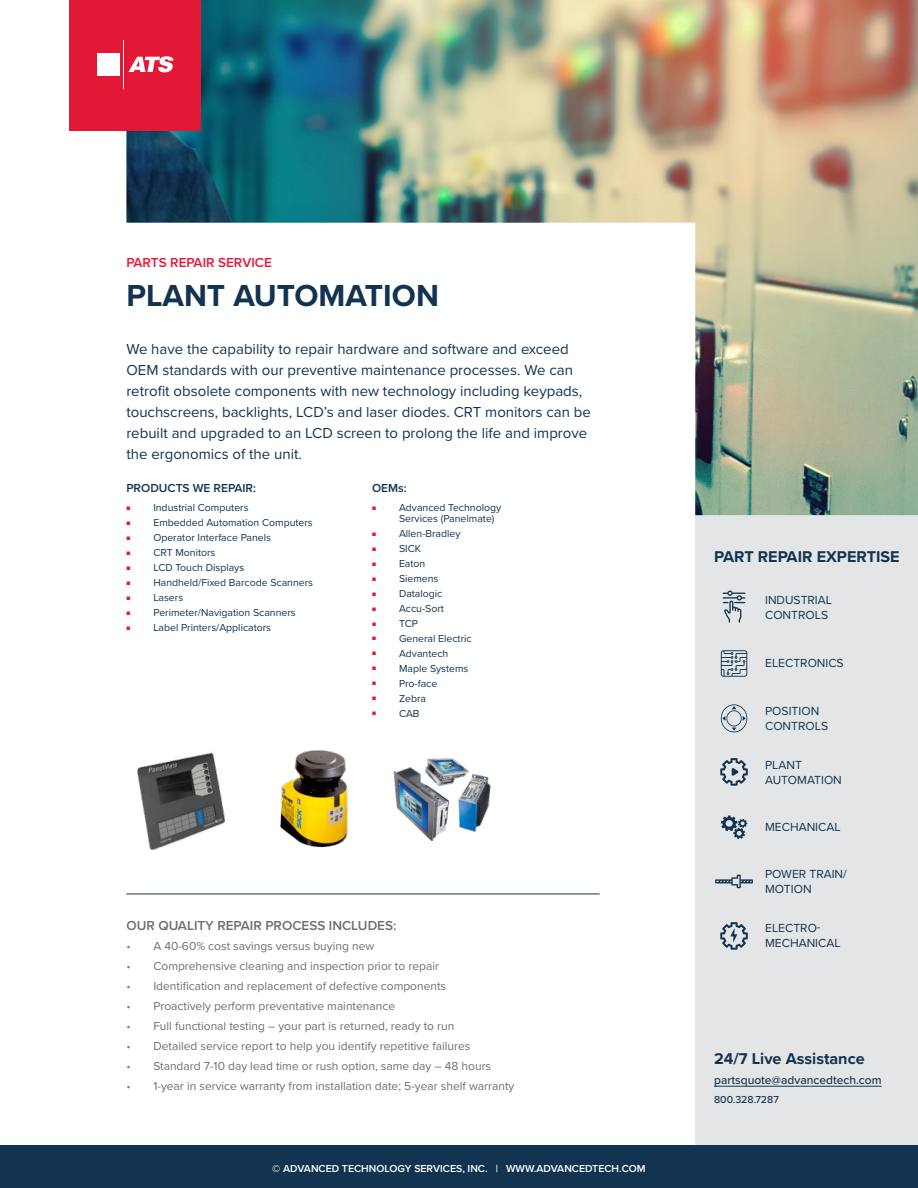
<style>
.page{position:relative;width:918px;height:1188px;background:#fff}
.page>*{position:absolute;margin:0;border:0;box-sizing:border-box;transform-origin:0 0}
.t1{font:700 31.5px "Proxima Nova";color:#133450}
.t2{font:700 16.2px "Proxima Nova";color:#133450}
.t3{font:15px/21px "Proxima Nova";color:#133450}
.t4{font:600 13.5px "Proxima Nova";color:#6d6e71}
.t5{font:600 13.5px "Proxima Nova";color:#e31837}
.t6{font:12.15px/14.5px "Proxima Nova";color:#133450}
.t7{font:12px "Proxima Nova";color:#6d6e71}
.t8{font:500 12px "Proxima Nova";color:#133450}
.t9{font:600 12px "Proxima Nova";color:#133450}
.t10{font:10.5px/10.6px "Proxima Nova";color:#133450}
.t11{font:600 10.5px "Proxima Nova";color:#fff}
.t12{font:500 10.5px "Proxima Nova";color:#133450}
.s1{font-family:"Proxima Nova Cond";font-size:6px;color:#e31837}
.s2{color:#808284}
</style>
<div class="page">
<div style="left:695px;top:495px;width:223px;height:693px;background:#e4e5e6"></div>
<img style="left:126px;top:0;width:792px;height:515px">
<div style="left:70px;top:0;width:131px;height:130px;background:#e31837"></div>
<svg style="left:128px;top:56px;width:46px;height:17px"></svg>
<div style="left:97px;top:53px;width:22px;height:22px;background:#fff"></div>
<hr style="left:124px;top:40px;width:1px;height:49px;background:#fff">
<svg style="left:721px;top:650px;width:26px;height:27px"></svg>
<svg style="left:723px;top:591px;width:22px;height:32px"></svg>
<svg style="left:721px;top:704px;width:26px;height:28px"></svg>
<svg style="left:721px;top:816px;width:26px;height:23px"></svg>
<svg style="left:715px;top:875px;width:38px;height:13px"></svg>
<svg style="left:720px;top:922px;width:28px;height:28px"></svg>
<svg style="left:720px;top:758px;width:28px;height:28px"></svg>
<div style="left:0;top:1145px;width:918px;height:43px;background:#133450"></div>
<hr style="left:126px;top:894px;width:474px;height:1px;background:#133450">
<img style="left:137px;top:752px;width:88px;height:98px">
<img style="left:280px;top:750px;width:68px;height:98px">
<img style="left:393px;top:758px;width:98px;height:82px">
<hr style="left:714px;top:1086px;width:168px;height:1px;background:#133450">
<p class="t5" style="left:126px;top:257px;width:147px">PARTS REPAIR SERVICE</p>
<h1 class="t1" style="left:126px;top:283px;width:314px">PLANT AUTOMATION</h1>
<p class="t3" style="left:126px;top:340px;width:466px">We have the capability to repair hardware and software and exceed OEM standards with our preventive maintenance processes. We can retrofit obsolete components with new technology including keypads, touchscreens, backlights, LCD’s and laser diodes. CRT monitors can be rebuilt and upgraded to an LCD screen to prolong the life and improve the ergonomics of the unit.</p>
<p class="t9" style="left:126px;top:483px;width:131px">PRODUCTS WE REPAIR:</p>
<p class="t10" style="left:126px;top:503px;width:124px"><span class="s1">■</span> Industrial Computers</p>
<p class="t10" style="left:126px;top:518px;width:188px"><span class="s1">■</span> Embedded Automation Computers</p>
<p class="t10" style="left:126px;top:533px;width:146px"><span class="s1">■</span> Operator Interface Panels</p>
<p class="t10" style="left:126px;top:548px;width:91px"><span class="s1">■</span> CRT Monitors</p>
<p class="t10" style="left:126px;top:563px;width:119px"><span class="s1">■</span> LCD Touch Displays</p>
<p class="t10" style="left:126px;top:578px;width:188px"><span class="s1">■</span> Handheld/Fixed Barcode Scanners</p>
<p class="t10" style="left:126px;top:593px;width:58px"><span class="s1">■</span> Lasers</p>
<p class="t10" style="left:126px;top:608px;width:171px"><span class="s1">■</span> Perimeter/Navigation Scanners</p>
<p class="t10" style="left:126px;top:623px;width:146px"><span class="s1">■</span> Label Printers/Applicators</p>
<p class="t9" style="left:372px;top:483px;width:36px">OEMs:</p>
<p class="t10" style="left:399px;top:503px;width:104px;text-indent:-27px"><span class="s1">■</span> Advanced Technology<br>Services (Panelmate)</p>
<p class="t10" style="left:372px;top:529px;width:90px"><span class="s1">■</span> Allen-Bradley</p>
<p class="t10" style="left:372px;top:544px;width:51px"><span class="s1">■</span> SICK</p>
<p class="t10" style="left:372px;top:559px;width:55px"><span class="s1">■</span> Eaton</p>
<p class="t10" style="left:372px;top:574px;width:68px"><span class="s1">■</span> Siemens</p>
<p class="t10" style="left:372px;top:589px;width:72px"><span class="s1">■</span> Datalogic</p>
<p class="t10" style="left:372px;top:604px;width:73px"><span class="s1">■</span> Accu-Sort</p>
<p class="t10" style="left:372px;top:618px;width:47px"><span class="s1">■</span> TCP</p>
<p class="t10" style="left:372px;top:633px;width:101px"><span class="s1">■</span> General Electric</p>
<p class="t10" style="left:372px;top:648px;width:78px"><span class="s1">■</span> Advantech</p>
<p class="t10" style="left:372px;top:663px;width:98px"><span class="s1">■</span> Maple Systems</p>
<p class="t10" style="left:372px;top:678px;width:67px"><span class="s1">■</span> Pro-face</p>
<p class="t10" style="left:372px;top:693px;width:56px"><span class="s1">■</span> Zebra</p>
<p class="t10" style="left:372px;top:708px;width:49px"><span class="s1">■</span> CAB</p>
<p class="t4" style="left:126px;top:919px;width:272px">OUR QUALITY REPAIR PROCESS INCLUDES:</p>
<p class="t7" style="left:126px;top:941px;width:249px"><span class="s2">•</span> A 40-60% cost savings versus buying new</p>
<p class="t7" style="left:126px;top:961px;width:314px"><span class="s2">•</span> Comprehensive cleaning and inspection prior to repair</p>
<p class="t7" style="left:126px;top:981px;width:321px"><span class="s2">•</span> Identification and replacement of defective components</p>
<p class="t7" style="left:126px;top:1001px;width:270px"><span class="s2">•</span> Proactively perform preventative maintenance</p>
<p class="t7" style="left:126px;top:1021px;width:330px"><span class="s2">•</span> Full functional testing – your part is returned, ready to run</p>
<p class="t7" style="left:126px;top:1041px;width:346px"><span class="s2">•</span> Detailed service report to help you identify repetitive failures</p>
<p class="t7" style="left:126px;top:1061px;width:366px"><span class="s2">•</span> Standard 7-10 day lead time or rush option, same day – 48 hours</p>
<p class="t7" style="left:126px;top:1081px;width:390px"><span class="s2">•</span> 1-year in service warranty from installation date; 5-year shelf warranty</p>
<p class="t11" style="left:272px;top:1164px;width:375px">© ADVANCED TECHNOLOGY SERVICES, INC. | WWW.ADVANCEDTECH.COM</p>
<h2 class="t2" style="left:714px;top:550px;width:187px">PART REPAIR EXPERTISE</h2>
<p class="t6" style="left:765px;top:593px;width:68px">INDUSTRIAL<br>CONTROLS</p>
<p class="t6" style="left:765px;top:656px;width:80px">ELECTRONICS</p>
<p class="t6" style="left:765px;top:704px;width:64px">POSITION<br>CONTROLS</p>
<p class="t6" style="left:765px;top:759px;width:78px">PLANT<br>AUTOMATION</p>
<p class="t6" style="left:765px;top:820px;width:77px">MECHANICAL</p>
<p class="t6" style="left:765px;top:867px;width:83px">POWER TRAIN/<br>MOTION</p>
<p class="t6" style="left:765px;top:922px;width:77px">ELECTRO-<br>MECHANICAL</p>
<h2 class="t2" style="left:714px;top:1051px;width:152px">24/7 Live Assistance</h2>
<p class="t8" style="left:714px;top:1075px;width:169px">partsquote@advancedtech.com</p>
<p class="t12" style="left:714px;top:1096px;width:66px">800.328.7287</p>
</div>
